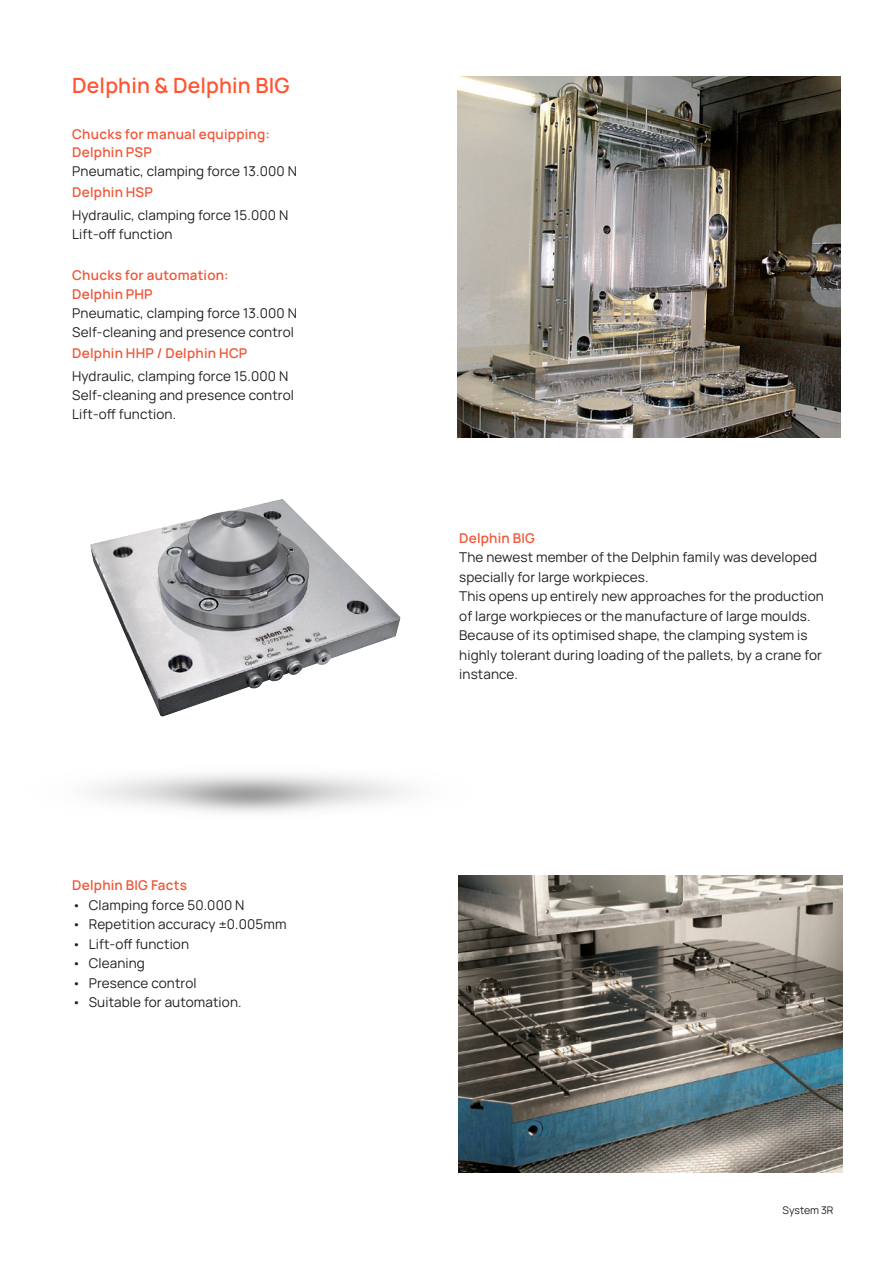
<style>
.page{position:relative;width:893px;height:1263px;background:#fff}
.page>*{position:absolute;margin:0;border:0;box-sizing:border-box;transform-origin:0 0}
.t1{font:600 21px "Manrope";letter-spacing:.01em;color:#ff5532}
.t2{font:13.5px/19.5px "Manrope";letter-spacing:.01em;color:#231f20}
.t3{font:600 13.5px/18.8px "Manrope";letter-spacing:.015em;color:#f05638}
.t4{font:10.5px "Manrope";letter-spacing:-.005em;color:#231f20}
</style>
<div class="page">
<img style="left:459px;top:875px;width:383px;height:297px">
<img style="left:458px;top:76px;width:382px;height:361px">
<img style="left:90px;top:499px;width:310px;height:201px">
<img style="left:94px;top:700px;width:502px;height:186px">
<h1 class="t1" style="left:72px;top:69px;width:219px">Delphin &amp; Delphin BIG</h1>
<p class="t3" style="left:72px;top:123px;width:199px">Chucks for manual equipping:<br>Delphin PSP</p>
<p class="t2" style="left:72px;top:161px;width:226px">Pneumatic, clamping force 13.000 N</p>
<p class="t3" style="left:72px;top:182px;width:82px">Delphin HSP</p>
<p class="t2" style="left:72px;top:205px;width:217px;line-height:18.8px">Hydraulic, clamping force 15.000 N<br>Lift-off function</p>
<p class="t3" style="left:72px;top:264px;width:158px">Chucks for automation:<br>Delphin PHP</p>
<p class="t2" style="left:72px;top:302px;width:226px;line-height:18.9px">Pneumatic, clamping force 13.000 N<br>Self-cleaning and presence control</p>
<p class="t3" style="left:72px;top:343px;width:177px">Delphin HHP / Delphin HCP</p>
<p class="t2" style="left:72px;top:366px;width:223px;line-height:18.9px">Hydraulic, clamping force 15.000 N<br>Self-cleaning and presence control<br>Lift-off function.</p>
<p class="t3" style="left:72px;top:875px;width:116px">Delphin BIG Facts</p>
<p class="t2" style="left:72px;top:894px;width:174px">• Clamping force 50.000 N</p>
<p class="t2" style="left:72px;top:914px;width:216px">• Repetition accuracy ±0.005mm</p>
<p class="t2" style="left:72px;top:933px;width:118px">• Lift-off function</p>
<p class="t2" style="left:72px;top:953px;width:74px">• Cleaning</p>
<p class="t2" style="left:72px;top:972px;width:126px">• Presence control</p>
<p class="t2" style="left:72px;top:992px;width:171px">• Suitable for automation.</p>
<p class="t3" style="left:459px;top:527px;width:77px">Delphin BIG</p>
<p class="t2" style="left:459px;top:547px;width:366px">The newest member of the Delphin family was developed specially for large workpieces.<br>This opens up entirely new approaches for the production of large workpieces or the manufacture of large moulds.<br>Because of its optimised shape, the clamping system is highly tolerant during loading of the pallets, by a crane for instance.</p>
<p class="t4" style="left:783px;top:1202px;width:52px">System 3R</p>
</div>
